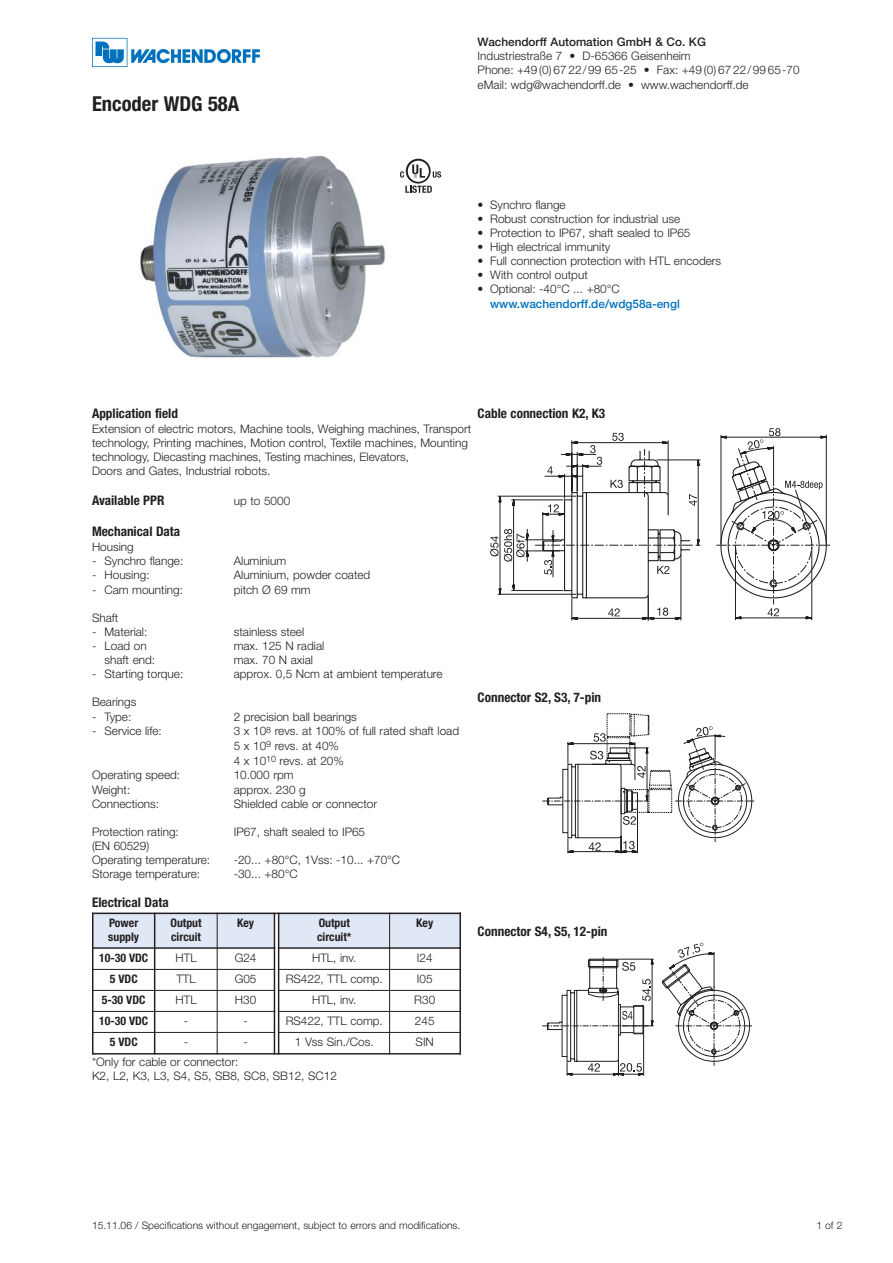
<style>
.page{position:relative;width:893px;height:1263px;background:#fff}
.page>*{position:absolute;margin:0;border:0;box-sizing:border-box;transform-origin:0 0}
.t1{font:700 condensed 20.55px "Helvetica Neue LT";color:#231f20}
.t2{font:700 condensed 13.2px "Helvetica Neue LT";color:#231f20}
.t3{font:300 11.7px/14.1px "Helvetica Neue LT";color:#231f20}
.t4{font:700 condensed 11.7px/14.1px "Helvetica Neue LT";color:#231f20}
.t5{font:500 11.7px "Helvetica Neue LT";color:#231f20}
.t6{font:500 11.7px "Helvetica Neue LT";color:#0071bc}
.t7{font:300 10.35px "Helvetica Neue LT";color:#231f20}
</style>
<div class="page">
<img style="left:140px;top:155px;width:245px;height:203px">
<svg style="left:497px;top:495px;width:44px;height:100px"></svg>
<svg style="left:571px;top:544px;width:259px;height:77px"></svg>
<svg style="left:608px;top:608px;width:11px;height:8px"></svg>
<svg style="left:657px;top:608px;width:11px;height:8px"></svg>
<svg style="left:490px;top:536px;width:8px;height:20px"></svg>
<svg style="left:504px;top:529px;width:20px;height:33px"></svg>
<hr style="left:525px;top:551px;width:35px;height:1px;background:#231f20">
<svg style="left:767px;top:608px;width:12px;height:8px"></svg>
<svg style="left:541px;top:428px;width:286px;height:171px"></svg>
<svg style="left:542px;top:714px;width:212px;height:139px"></svg>
<svg style="left:542px;top:943px;width:210px;height:133px"></svg>
<div style="left:92px;top:913px;width:63px;height:35px;background:#e0e7f5"></div>
<div style="left:155px;top:913px;width:62px;height:35px;background:#e0e7f5"></div>
<div style="left:217px;top:913px;width:57px;height:35px;background:#e0e7f5"></div>
<svg style="left:275px;top:914px;width:3px;height:139px"></svg>
<div style="left:278px;top:913px;width:111px;height:35px;background:#e0e7f5"></div>
<div style="left:389px;top:913px;width:72px;height:35px;background:#e0e7f5"></div>
<hr style="left:92px;top:913px;width:1px;height:142px;background:#231f20">
<hr style="left:154px;top:913px;width:1px;height:142px;background:#231f20">
<hr style="left:217px;top:913px;width:1px;height:142px;background:#231f20">
<hr style="left:274px;top:913px;width:1px;height:142px;background:#231f20">
<hr style="left:278px;top:913px;width:1px;height:142px;background:#231f20">
<hr style="left:389px;top:913px;width:1px;height:142px;background:#231f20">
<hr style="left:459px;top:913px;width:2px;height:142px;background:#231f20">
<hr style="left:92px;top:913px;width:369px;height:1px;background:#231f20">
<hr style="left:92px;top:947px;width:183px;height:2px;background:#231f20">
<hr style="left:278px;top:947px;width:183px;height:2px;background:#231f20">
<hr style="left:92px;top:969px;width:183px;height:1px;background:#231f20">
<hr style="left:278px;top:969px;width:183px;height:1px;background:#231f20">
<hr style="left:92px;top:990px;width:183px;height:1px;background:#231f20">
<hr style="left:278px;top:990px;width:183px;height:1px;background:#231f20">
<hr style="left:92px;top:1011px;width:183px;height:1px;background:#231f20">
<hr style="left:278px;top:1011px;width:183px;height:1px;background:#231f20">
<hr style="left:92px;top:1032px;width:183px;height:1px;background:#231f20">
<hr style="left:278px;top:1032px;width:183px;height:1px;background:#231f20">
<hr style="left:92px;top:1053px;width:369px;height:2px;background:#231f20">
<svg style="left:400px;top:159px;width:41px;height:34px"></svg>
<svg style="left:92px;top:38px;width:168px;height:29px"></svg>
<h1 class="t1" style="left:92px;top:96px;width:149px">Encoder WDG 58A</h1>
<p class="t5" style="left:477px;top:38px;width:230px">Wachendorff Automation GmbH &amp; Co. KG</p>
<p class="t3" style="left:477px;top:50px;width:323px">Industriestraße 7 • D-65366 Geisenheim<br>Phone: +49 (0) 67 22/99 65-25 • Fax: +49 (0) 67 22/99 65-70 eMail: wdg@wachendorff.de • www.wachendorff.de</p>
<p class="t3" style="left:477px;top:198px;width:89px">• Synchro flange</p>
<p class="t3" style="left:477px;top:213px;width:204px">• Robust construction for industrial use</p>
<p class="t3" style="left:477px;top:227px;width:214px">• Protection to IP67, shaft sealed to IP65</p>
<p class="t3" style="left:477px;top:241px;width:134px">• High electrical immunity</p>
<p class="t3" style="left:477px;top:255px;width:245px">• Full connection protection with HTL encoders</p>
<p class="t3" style="left:477px;top:269px;width:112px">• With control output</p>
<p class="t3" style="left:477px;top:283px;width:144px">• Optional: -40°C ... +80°C</p>
<p class="t6" style="left:490px;top:299px;width:191px">www.wachendorff.de/wdg58a-engl</p>
<p class="t2" style="left:92px;top:409px;width:87px">Application field</p>
<p class="t3" style="left:92px;top:423px;width:381px">Extension of electric motors, Machine tools, Weighing machines, Transport technology, Printing machines, Motion control, Textile machines, Mounting technology, Diecasting machines, Testing machines, Elevators,<br>Doors and Gates, Industrial robots.</p>
<p class="t2" style="left:92px;top:495px;width:74px">Available PPR</p>
<p class="t3" style="left:234px;top:494px;width:58px">up to 5000</p>
<p class="t2" style="left:92px;top:527px;width:90px">Mechanical Data</p>
<p class="t3" style="left:92px;top:541px;width:43px">Housing</p>
<p class="t3" style="left:92px;top:555px;width:93px">- Synchro flange:</p>
<p class="t3" style="left:234px;top:555px;width:54px">Aluminium</p>
<p class="t3" style="left:92px;top:569px;width:59px">- Housing:</p>
<p class="t3" style="left:234px;top:569px;width:138px">Aluminium, powder coated</p>
<p class="t3" style="left:92px;top:583px;width:92px">- Cam mounting:</p>
<p class="t3" style="left:234px;top:583px;width:78px">pitch Ø 69 mm</p>
<p class="t3" style="left:92px;top:611px;width:28px">Shaft</p>
<p class="t3" style="left:92px;top:626px;width:57px">- Material:</p>
<p class="t3" style="left:234px;top:626px;width:72px">stainless steel</p>
<p class="t3" style="left:92px;top:640px;width:56px">- Load on</p>
<p class="t3" style="left:234px;top:640px;width:92px">max. 125 N radial</p>
<p class="t3" style="left:104px;top:654px;width:52px">shaft end:</p>
<p class="t3" style="left:234px;top:654px;width:81px">max. 70 N axial</p>
<p class="t3" style="left:92px;top:668px;width:93px">- Starting torque:</p>
<p class="t3" style="left:234px;top:668px;width:210px">approx. 0,5 Ncm at ambient temperature</p>
<p class="t3" style="left:92px;top:696px;width:46px">Bearings</p>
<p class="t3" style="left:92px;top:710px;width:41px">- Type:</p>
<p class="t3" style="left:234px;top:710px;width:125px">2 precision ball bearings</p>
<p class="t3" style="left:92px;top:725px;width:71px">- Service life:</p>
<p class="t3" style="left:234px;top:725px;width:227px;line-height:14.9px">3 x 10<sup>8</sup> revs. at 100% of full rated shaft load<br>5 x 10<sup>9</sup> revs. at 40%<br>4 x 10<sup>10</sup> revs. at 20%</p>
<p class="t3" style="left:92px;top:769px;width:90px">Operating speed:</p>
<p class="t3" style="left:234px;top:769px;width:61px">10.000 rpm</p>
<p class="t3" style="left:92px;top:783px;width:40px">Weight:</p>
<p class="t3" style="left:234px;top:783px;width:73px">approx. 230 g</p>
<p class="t3" style="left:92px;top:797px;width:69px">Connections:</p>
<p class="t3" style="left:234px;top:797px;width:145px">Shielded cable or connector</p>
<p class="t3" style="left:92px;top:826px;width:88px">Protection rating:</p>
<p class="t3" style="left:234px;top:826px;width:133px">IP67, shaft sealed to IP65</p>
<p class="t3" style="left:92px;top:840px;width:120px">(EN 60529)<br>Operating temperature:</p>
<p class="t2" style="left:477px;top:409px;width:129px">Cable connection K2, K3</p>
<p class="t2" style="left:477px;top:693px;width:125px">Connector S2, S3, 7-pin</p>
<p class="t3" style="left:234px;top:854px;width:168px">-20... +80°C, 1Vss: -10... +70°C</p>
<p class="t3" style="left:92px;top:868px;width:110px">Storage temperature:</p>
<p class="t3" style="left:234px;top:868px;width:65px">-30... +80°C</p>
<p class="t2" style="left:92px;top:898px;width:78px">Electrical Data</p>
<p class="t4" style="left:108px;top:917px;width:32px">Power supply</p>
<p class="t4" style="left:170px;top:917px;width:33px">Output circuit</p>
<p class="t4" style="left:237px;top:917px;width:18px">Key</p>
<p class="t4" style="left:317px;top:917px;width:36px">Output circuit*</p>
<p class="t4" style="left:416px;top:917px;width:18px">Key</p>
<p class="t4" style="left:99px;top:951px;width:51px">10-30 VDC</p>
<p class="t3" style="left:175px;top:951px;width:23px">HTL</p>
<p class="t3" style="left:235px;top:951px;width:23px">G24</p>
<p class="t3" style="left:312px;top:951px;width:46px">HTL, inv.</p>
<p class="t3" style="left:417px;top:951px;width:17px">I24</p>
<p class="t4" style="left:110px;top:972px;width:29px">5 VDC</p>
<p class="t3" style="left:176px;top:972px;width:21px">TTL</p>
<p class="t3" style="left:235px;top:972px;width:23px">G05</p>
<p class="t3" style="left:286px;top:972px;width:99px">RS422, TTL comp.</p>
<p class="t3" style="left:417px;top:972px;width:17px">I05</p>
<p class="t4" style="left:102px;top:993px;width:45px">5-30 VDC</p>
<p class="t3" style="left:175px;top:993px;width:23px">HTL</p>
<p class="t3" style="left:235px;top:993px;width:23px">H30</p>
<p class="t3" style="left:312px;top:993px;width:46px">HTL, inv.</p>
<p class="t3" style="left:414px;top:993px;width:22px">R30</p>
<p class="t4" style="left:99px;top:1014px;width:51px">10-30 VDC</p>
<p class="t3" style="left:184px;top:1014px;width:6px">-</p>
<p class="t3" style="left:243px;top:1014px;width:6px">-</p>
<p class="t3" style="left:286px;top:1014px;width:99px">RS422, TTL comp.</p>
<p class="t3" style="left:415px;top:1014px;width:21px">245</p>
<p class="t4" style="left:110px;top:1035px;width:29px">5 VDC</p>
<p class="t3" style="left:184px;top:1035px;width:6px">-</p>
<p class="t3" style="left:243px;top:1035px;width:6px">-</p>
<p class="t3" style="left:295px;top:1035px;width:80px">1 Vss Sin./Cos.</p>
<p class="t3" style="left:415px;top:1035px;width:20px">SIN</p>
<p class="t3" style="left:92px;top:1056px;width:246px">*Only for cable or connector:<br>K2, L2, K3, L3, S4, S5, SB8, SC8, SB12, SC12</p>
<p class="t2" style="left:477px;top:926px;width:131px">Connector S4, S5, 12-pin</p>
<p class="t7" style="left:92px;top:1221px;width:370px">15.11.06 / Specifications without engagement, subject to errors and modifications.</p>
<p class="t7" style="left:816px;top:1221px;width:28px">1 of 2</p>
</div>
